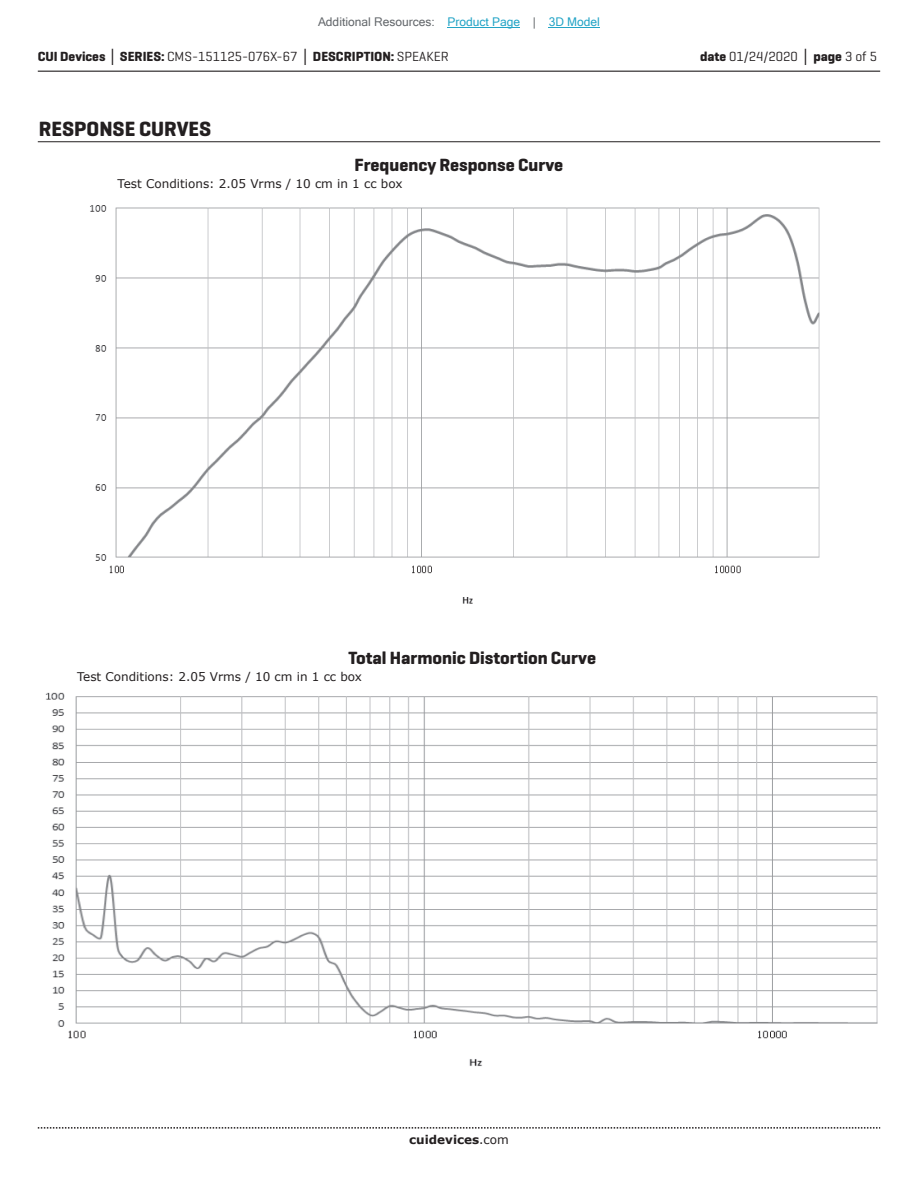
<style>
.page{position:relative;width:918px;height:1188px;background:#fff}
.page>*{position:absolute;margin:0;border:0;box-sizing:border-box;transform-origin:0 0}
.t1{font:700 21px "Geogrotesque";color:#231f20}
.t2{font:700 18px "Geogrotesque";color:#231f20}
.t3{font:700 13.5px "Geogrotesque";color:#231f20}
.t4{font:13.5px "Geogrotesque";color:#231f20}
.t5{font:12px "Verdana";color:#231f20}
.t6{font:12px "Microsoft Sans Serif";color:#63676b}
.t7{font:700 12px "Verdana";color:#231f20}
.s1{color:#23a4c6}
.s2{font-family:"Verdana"}
.s3{font-weight:400}
.s4{font-weight:700}
.s5{font-family:"Verdana";font-weight:700}
</style>
<div class="page">
<hr style="left:38px;top:71px;width:842px;height:1px;background:#231f20">
<svg style="left:38px;top:1127px;width:842px;height:2px"></svg>
<img style="left:90px;top:205px;width:730px;height:399px">
<hr style="left:38px;top:141px;width:842px;height:1px;background:#231f20">
<img style="left:45px;top:692px;width:833px;height:374px">
<hr style="left:448px;top:27px;width:72px;height:1px;background:#23a4c6">
<hr style="left:549px;top:27px;width:51px;height:1px;background:#23a4c6">
<p class="t6" style="left:318px;top:15px;width:283px">Additional Resources: <span class="s1">Product Page</span> | <span class="s1">3D Model</span></p>
<p class="t3" style="left:38px;top:48px;width:413px">CUI Devices <span class="s2">│</span> SERIES: <span class="s3">CMS-151125-076X-67</span> <span class="s2">│</span> DESCRIPTION: <span class="s3">SPEAKER</span></p>
<h1 class="t1" style="left:39px;top:116px;width:174px">RESPONSE CURVES</h1>
<h2 class="t2" style="left:355px;top:153px;width:210px">Frequency Response Curve</h2>
<p class="t5" style="left:118px;top:175px;width:286px">Test Conditions: 2.05 Vrms / 10 cm in 1 cc box</p>
<p class="t4" style="left:700px;top:48px;width:179px"><span class="s4">date</span> 01/24/2020 <span class="s5">│</span> <span class="s4">page</span> 3 of 5</p>
<h2 class="t2" style="left:348px;top:646px;width:249px">Total Harmonic Distortion Curve</h2>
<p class="t5" style="left:77px;top:668px;width:286px">Test Conditions: 2.05 Vrms / 10 cm in 1 cc box</p>
<p class="t7" style="left:409px;top:1131px;width:101px">cuidevices<span class="s3">.com</span></p>
</div>
